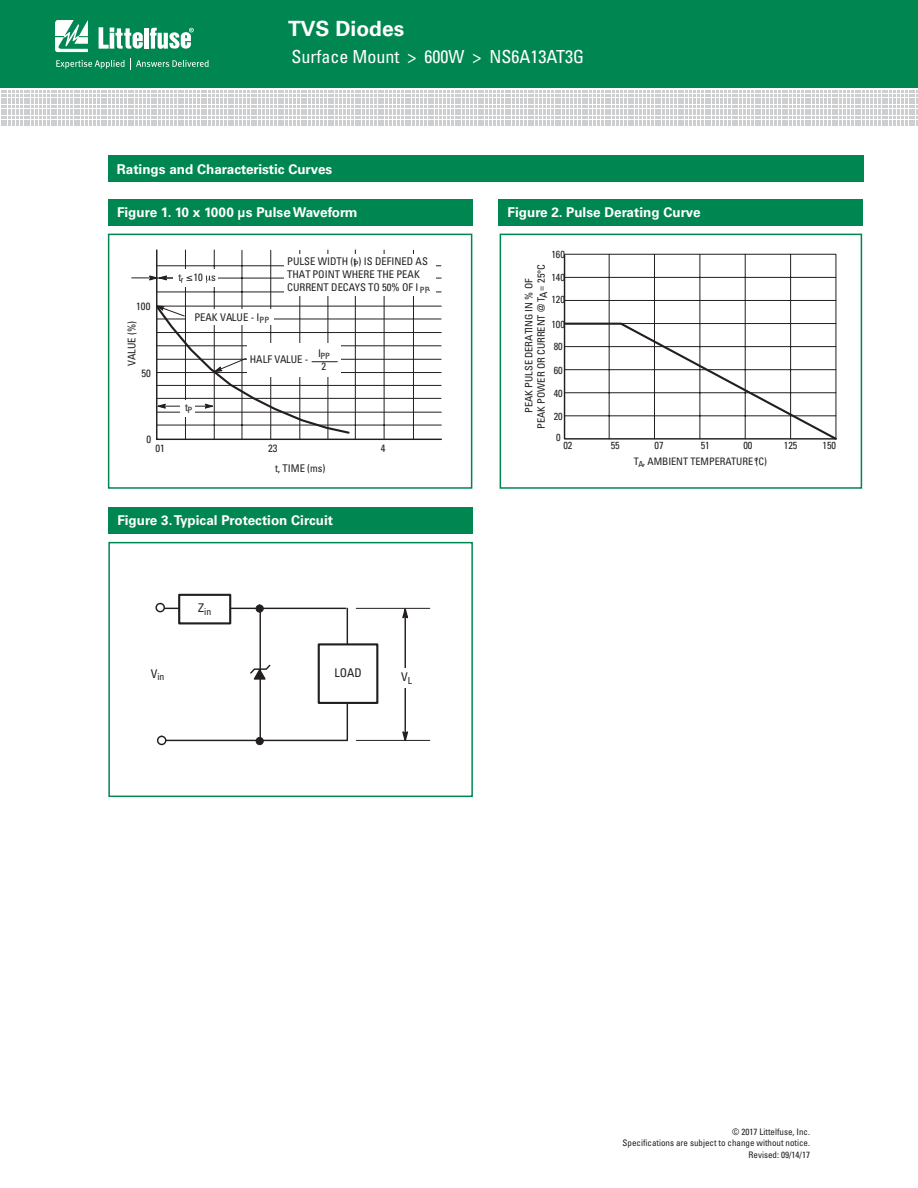
<style>
.page{position:relative;width:918px;height:1188px;background:#fff}
.page>*{position:absolute;margin:0;border:0;box-sizing:border-box;transform-origin:0 0}
.t1{font:700 21px "Univers LT Std";color:#fff}
.t2{font:condensed 18px "Univers LT Std";color:#fff}
.t3{font:700 13.5px "Univers LT Std";color:#fff}
.t4{font:condensed 12px "Univers";color:#231f20}
.t5{font:condensed 10.65px/13.2px "Univers LT Std";color:#231f20}
.t6{font:condensed 10.35px/22.4px "Univers LT Std";color:#231f20}
.t7{font:condensed 10.2px/12.3px "Univers LT Std";color:#231f20;text-align:center}
.t8{font:condensed 9.75px "Univers";color:#231f20}
.t9{font:condensed 9px/10.8px "Univers LT Std";color:#231f20;text-align:right}
.t10{font:condensed 8.55px "Univers LT Std";color:#231f20}
</style>
<div class="page">
<div style="left:0;top:0;width:918px;height:88px;background:#008751"></div>
<svg style="left:1px;top:91px;width:917px;height:35px"></svg>
<svg style="left:55px;top:20px;width:33px;height:32px"></svg>
<hr style="left:144px;top:28px;width:4px;height:21px;background:#fff">
<svg style="left:150px;top:28px;width:44px;height:21px"></svg>
<svg style="left:99px;top:27px;width:44px;height:22px"></svg>
<svg style="left:56px;top:58px;width:153px;height:11px"></svg>
<hr style="left:270px;top:250px;width:1px;height:189px;background:#231f20">
<hr style="left:299px;top:250px;width:1px;height:189px;background:#231f20">
<hr style="left:328px;top:250px;width:1px;height:189px;background:#231f20">
<hr style="left:185px;top:250px;width:1px;height:189px;background:#231f20">
<hr style="left:413px;top:250px;width:1px;height:189px;background:#231f20">
<hr style="left:384px;top:250px;width:1px;height:189px;background:#231f20">
<hr style="left:355px;top:250px;width:1px;height:189px;background:#231f20">
<hr style="left:242px;top:250px;width:1px;height:189px;background:#231f20">
<hr style="left:214px;top:250px;width:1px;height:189px;background:#231f20">
<hr style="left:157px;top:265px;width:284px;height:1px;background:#231f20">
<hr style="left:157px;top:439px;width:284px;height:1px;background:#231f20">
<hr style="left:156px;top:250px;width:1px;height:189px;background:#231f20">
<div style="left:173px;top:269px;width:45px;height:17px;background:#fff"></div>
<div style="left:284px;top:254px;width:152px;height:41px;background:#fff"></div>
<div style="left:108px;top:234px;width:364px;height:255px;border:2px solid #008751"></div>
<div style="left:108px;top:199px;width:364px;height:27px;background:#008751"></div>
<div style="left:108px;top:155px;width:756px;height:27px;background:#008751"></div>
<div style="left:499px;top:199px;width:364px;height:27px;background:#008751"></div>
<div style="left:500px;top:234px;width:362px;height:255px;border:2px solid #008751"></div>
<div style="left:108px;top:507px;width:365px;height:27px;background:#008751"></div>
<hr style="left:405px;top:609px;width:1px;height:131px;background:#231f20">
<svg style="left:401px;top:729px;width:9px;height:13px"></svg>
<svg style="left:401px;top:607px;width:9px;height:14px"></svg>
<hr style="left:356px;top:740px;width:74px;height:1px;background:#231f20">
<hr style="left:356px;top:608px;width:74px;height:1px;background:#231f20">
<div style="left:395px;top:669px;width:20px;height:19px;background:#fff"></div>
<div style="left:178px;top:594px;width:53px;height:30px;border:2px solid #231f20"></div>
<div style="left:318px;top:643px;width:60px;height:61px;border:2px solid #231f20"></div>
<svg style="left:160px;top:607px;width:189px;height:135px"></svg>
<svg style="left:156px;top:604px;width:8px;height:8px"></svg>
<div style="left:155px;top:603px;width:10px;height:9px;border:1px solid #231f20;border-radius:50%"></div>
<div style="left:158px;top:736px;width:8px;height:8px;background:#fff;border-radius:50%"></div>
<div style="left:157px;top:736px;width:9px;height:9px;border:1px solid #231f20;border-radius:50%"></div>
<div style="left:256px;top:605px;width:7px;height:7px;background:#231f20;border-radius:50%"></div>
<div style="left:256px;top:605px;width:7px;height:7px;border:1px solid #231f20;border-radius:50%"></div>
<div style="left:256px;top:737px;width:7px;height:8px;background:#231f20;border-radius:50%"></div>
<div style="left:256px;top:737px;width:7px;height:8px;border:1px solid #231f20;border-radius:50%"></div>
<div style="left:108px;top:542px;width:365px;height:255px;border:2px solid #008751"></div>
<svg style="left:563px;top:254px;width:274px;height:186px"></svg>
<hr style="left:790px;top:254px;width:1px;height:185px;background:#231f20">
<hr style="left:745px;top:254px;width:1px;height:185px;background:#231f20">
<hr style="left:700px;top:254px;width:1px;height:185px;background:#231f20">
<hr style="left:654px;top:254px;width:1px;height:185px;background:#231f20">
<hr style="left:609px;top:254px;width:1px;height:185px;background:#231f20">
<hr style="left:564px;top:415px;width:272px;height:1px;background:#231f20">
<hr style="left:564px;top:392px;width:272px;height:1px;background:#231f20">
<hr style="left:564px;top:369px;width:272px;height:1px;background:#231f20">
<hr style="left:564px;top:346px;width:272px;height:1px;background:#231f20">
<hr style="left:564px;top:323px;width:272px;height:1px;background:#231f20">
<hr style="left:564px;top:300px;width:272px;height:1px;background:#231f20">
<hr style="left:564px;top:277px;width:272px;height:1px;background:#231f20">
<svg style="left:131px;top:275px;width:311px;height:160px"></svg>
<h1 class="t1" style="left:288px;top:16px;width:118px">TVS Diodes</h1>
<h2 class="t2" style="left:292px;top:46px;width:294px">Surface Mount &gt; 600W &gt; NS6A13AT3G</h2>
<p class="t3" style="left:117px;top:161px;width:217px">Ratings and Characteristic Curves</p>
<p class="t3" style="left:117px;top:204px;width:242px">Figure 1. 10 x 1000 µs Pulse Waveform</p>
<p class="t5" style="left:136px;top:299px;width:16px">100</p>
<p class="t5" style="left:125px;top:366px;width:46px;rotate:-90deg">VALUE (%)</p>
<p class="t5" style="left:141px;top:366px;width:11px">50</p>
<p class="t5" style="left:179px;top:270px;width:39px">t 10 s</p>
<p class="t5" style="left:194px;top:310px;width:76px">PEAK VALUE - I<sub>PP</sub></p>
<p class="t5" style="left:287px;top:254px;width:145px">PULSE WIDTH (t<sub>P</sub>) IS DEFINED AS<br>THAT POINT WHERE THE PEAK<br>CURRENT DECAYS TO 50% OF I <sub>PP</sub>.</p>
<p class="t5" style="left:185px;top:400px;width:9px">t<sub>P</sub></p>
<p class="t5" style="left:250px;top:353px;width:60px">HALF VALUE -</p>
<p class="t10" style="left:318px;top:351px;width:13px"><sup>I</sup>PP</p>
<p class="t5" style="left:322px;top:359px;width:6px">2</p>
<p class="t5" style="left:147px;top:432px;width:6px">0</p>
<p class="t5" style="left:155px;top:441px;width:11px">01</p>
<p class="t5" style="left:268px;top:441px;width:11px">23</p>
<p class="t5" style="left:381px;top:441px;width:6px">4</p>
<p class="t5" style="left:275px;top:461px;width:52px">t, TIME (ms)</p>
<p class="t3" style="left:117px;top:513px;width:217px">Figure 3. Typical Protection Circuit</p>
<p class="t8" style="left:198px;top:605px;width:15px"><sup>Z</sup>in</p>
<p class="t4" style="left:334px;top:665px;width:29px">LOAD</p>
<p class="t8" style="left:151px;top:671px;width:15px"><sup>V</sup>in</p>
<p class="t4" style="left:401px;top:669px;width:12px">V<sub>L</sub></p>
<p class="t3" style="left:508px;top:204px;width:195px">Figure 2. Pulse Derating Curve</p>
<p class="t6" style="left:551px;top:243px;width:15px">160</p>
<p class="t7" style="left:523px;top:429px;width:166px;rotate:-90deg">PEAK PULSE DERATING IN % OF<br>PEAK POWER OR CURRENT @ TA= 25 C°</p>
<p class="t6" style="left:551px;top:266px;width:15px">140</p>
<p class="t6" style="left:551px;top:288px;width:15px">120</p>
<p class="t6" style="left:551px;top:313px;width:15px">100<br>80</p>
<p class="t6" style="left:554px;top:359px;width:11px">60</p>
<p class="t6" style="left:554px;top:382px;width:11px">40<br>20</p>
<p class="t6" style="left:556px;top:426px;width:6px">0</p>
<p class="t6" style="left:563px;top:434px;width:11px">02</p>
<p class="t6" style="left:611px;top:434px;width:11px">55</p>
<p class="t6" style="left:655px;top:434px;width:11px">07</p>
<p class="t6" style="left:701px;top:434px;width:11px">51</p>
<p class="t6" style="left:743px;top:434px;width:11px">00</p>
<p class="t6" style="left:784px;top:434px;width:15px">125</p>
<p class="t6" style="left:823px;top:434px;width:15px">150</p>
<p class="t6" style="left:634px;top:450px;width:135px">T<sub>A</sub>, AMBIENT TEMPERATURE °C( )</p>
<p class="t9" style="left:623px;top:1126px;width:189px">© 2017 Littelfuse, Inc.<br>Specifications are subject to change without notice.</p>
<p class="t9" style="left:749px;top:1149px;width:63px">Revised: 09/14/17</p>
</div>
